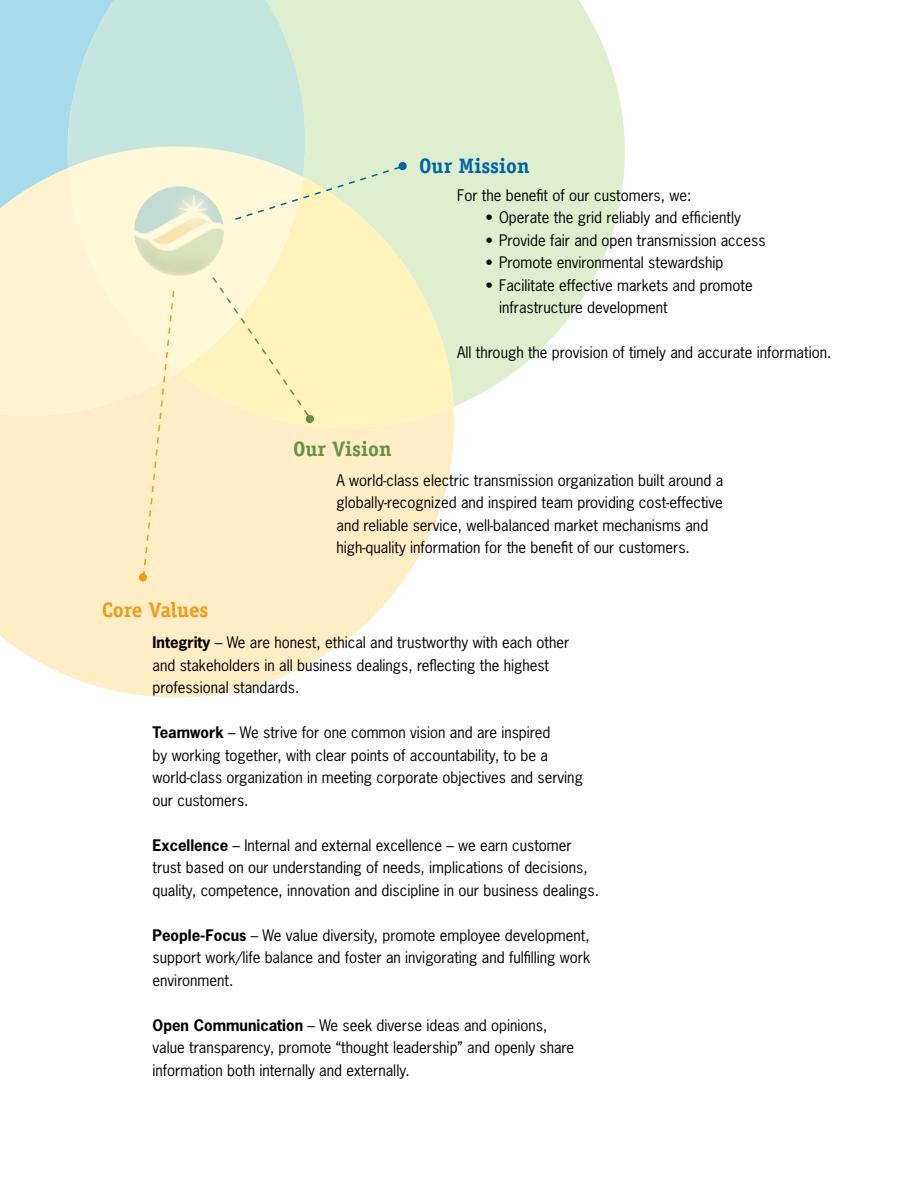
<style>
.page{position:relative;width:918px;height:1188px;background:#fff}
.page>*{position:absolute;margin:0;border:0;box-sizing:border-box;transform-origin:0 0}
.t1{font:700 21px "Officina Serif";color:#0065a4}
.t2{font:700 21px "Officina Serif";letter-spacing:-.01em;color:#ed9d19}
.t3{font:700 21px "Officina Serif";color:#679146}
.t4{font:15px/22.5px "News Gothic";color:#000}
.s1{font-weight:700}
</style>
<div class="page">
<svg style="left:0;top:416px;width:454px;height:281px;fill:#ffedc5"></svg>
<svg style="left:402px;top:0;width:223px;height:407px;fill:#deeecf"></svg>
<svg style="left:178px;top:177px;width:276px;height:251px;background:#f7f1c1"></svg>
<div style="left:0;top:0;width:195px;height:386px;background:#a6dbea"></div>
<svg style="left:0;top:168px;width:178px;height:248px;background:#f9f1d1"></svg>
<svg style="left:68px;top:221px;width:235px;height:151px;background:#fef5d2"></svg>
<img style="left:134px;top:186px;width:90px;height:90px;border-radius:45px">
<svg style="left:68px;top:0;width:334px;height:221px;background:#d6ebd7"></svg>
<div style="left:399px;top:162px;width:8px;height:8px;background:#0065a4;border-radius:50%"></div>
<svg style="left:211px;top:275px;width:99px;height:142px;background:#fdf2bf"></svg>
<div style="left:306px;top:415px;width:8px;height:8px;background:#679146;border-radius:50%"></div>
<svg style="left:142px;top:289px;width:33px;height:290px;background:#feeec6"></svg>
<div style="left:139px;top:573px;width:8px;height:8px;background:#ed9d19;border-radius:50%"></div>
<h1 class="t1" style="left:419px;top:152px;width:112px">Our Mission</h1>
<h1 class="t3" style="left:293px;top:436px;width:100px">Our Vision</h1>
<p class="t4" style="left:457px;top:184px;width:236px">For the benefit of our customers, we:</p>
<p class="t4" style="left:486px;top:206px;width:257px">• Operate the grid reliably and efficiently</p>
<p class="t4" style="left:486px;top:229px;width:281px">• Provide fair and open transmission access</p>
<p class="t4" style="left:486px;top:251px;width:239px">• Promote environmental stewardship</p>
<p class="t4" style="left:499px;top:274px;width:255px;text-indent:-14px">• Facilitate effective markets and promote infrastructure development</p>
<p class="t4" style="left:457px;top:341px;width:376px">All through the provision of timely and accurate information.</p>
<h1 class="t2" style="left:102px;top:596px;width:108px">Core Values</h1>
<p class="t4" style="left:337px;top:469px;width:388px">A world-class electric transmission organization built around a globally-recognized and inspired team providing cost-effective and reliable service, well-balanced market mechanisms and high-quality information for the benefit of our customers.</p>
<p class="t4" style="left:153px;top:631px;width:418px"><span class="s1">Integrity</span> – We are honest, ethical and trustworthy with each other and stakeholders in all business dealings, reflecting the highest professional standards.</p>
<p class="t4" style="left:153px;top:721px;width:432px"><span class="s1">Teamwork</span> – We strive for one common vision and are inspired<br>by working together, with clear points of accountability, to be a world-class organization in meeting corporate objectives and serving our customers.</p>
<p class="t4" style="left:153px;top:834px;width:448px"><span class="s1">Excellence</span> – Internal and external excellence – we earn customer trust based on our understanding of needs, implications of decisions, quality, competence, innovation and discipline in our business dealings.</p>
<p class="t4" style="left:153px;top:924px;width:439px;text-align:justify"><span class="s1">People-Focus</span> – We value diversity, promote employee development, support work/life balance and foster an invigorating and fulfilling work environment.</p>
<p class="t4" style="left:153px;top:1014px;width:423px"><span class="s1">Open Communication</span> – We seek diverse ideas and opinions, value transparency, promote “thought leadership” and openly share information both internally and externally.</p>
</div>
